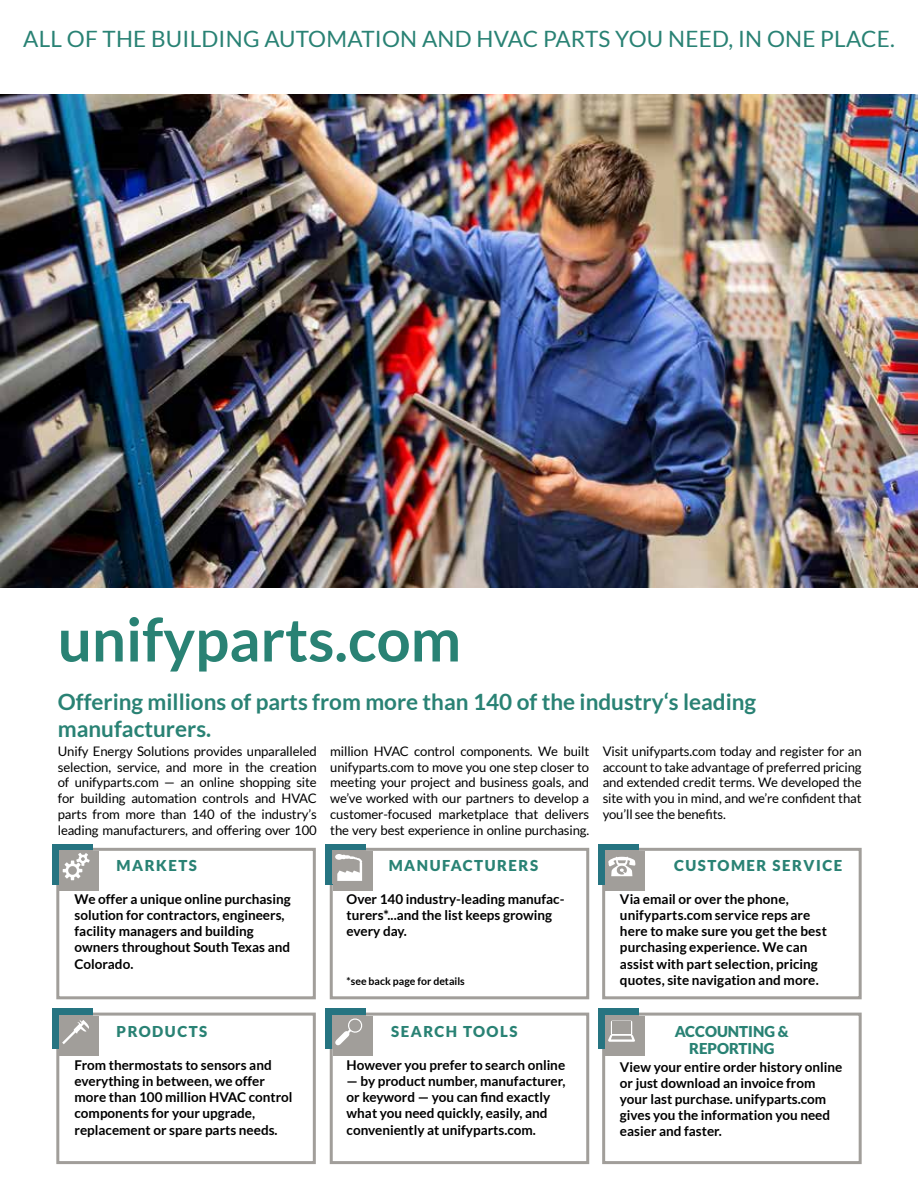
<style>
.page{position:relative;width:918px;height:1188px;background:#fff}
.page>*{position:absolute;margin:0;border:0;box-sizing:border-box;transform-origin:0 0}
.t1{font:700 60px "Lato";color:#298274}
.t2{font:700 22.5px/27px "Lato";color:#298274}
.t3{font:22.5px "Lato";letter-spacing:.01em;color:#298274}
.t4{font:900 15px "Lato";letter-spacing:.1em;color:#298274}
.t5{font:900 15px/16.5px "Lato";color:#298274;text-align:center}
.t6{font:700 13.5px/16.2px "Lato";color:#000}
.t7{font:13.2px/15.8px "Lato";letter-spacing:-.01em;color:#000;text-align:justify}
.t8{font:700 10.5px "Lato";color:#000}
</style>
<div class="page">
<div style="left:56px;top:1013px;width:260px;height:151px;border:3px solid #a19e9a"></div>
<div style="left:56px;top:848px;width:260px;height:151px;border:3px solid #a19e9a"></div>
<div style="left:602px;top:1013px;width:260px;height:151px;border:3px solid #a19e9a"></div>
<div style="left:602px;top:848px;width:260px;height:151px;border:3px solid #a19e9a"></div>
<div style="left:330px;top:1013px;width:259px;height:151px;border:3px solid #a19e9a"></div>
<div style="left:330px;top:848px;width:259px;height:151px;border:3px solid #a19e9a"></div>
<div style="left:53px;top:844px;width:40px;height:40px;background:#267481"></div>
<div style="left:59px;top:851px;width:40px;height:40px;background:#a19e9a"></div>
<svg style="left:326px;top:844px;width:40px;height:40px"></svg>
<div style="left:333px;top:851px;width:40px;height:40px;background:#a19e9a"></div>
<div style="left:598px;top:844px;width:40px;height:40px;background:#267481"></div>
<div style="left:605px;top:851px;width:40px;height:40px;background:#a19e9a"></div>
<div style="left:53px;top:1009px;width:40px;height:40px;background:#267481"></div>
<div style="left:59px;top:1016px;width:40px;height:40px;background:#a19e9a"></div>
<svg style="left:326px;top:1009px;width:40px;height:40px"></svg>
<div style="left:333px;top:1016px;width:40px;height:40px;background:#a19e9a"></div>
<div style="left:598px;top:1009px;width:40px;height:40px;background:#267481"></div>
<div style="left:605px;top:1016px;width:40px;height:40px;background:#a19e9a"></div>
<svg style="left:63px;top:853px;width:27px;height:27px"></svg>
<svg style="left:335px;top:854px;width:27px;height:27px"></svg>
<svg style="left:608px;top:857px;width:27px;height:19px"></svg>
<svg style="left:62px;top:1020px;width:27px;height:24px"></svg>
<svg style="left:335px;top:1018px;width:28px;height:28px"></svg>
<svg style="left:608px;top:1021px;width:27px;height:21px"></svg>
<div style="left:612px;top:1022px;width:19px;height:12px;background:#a19e9a"></div>
<img style="left:0;top:94px;width:918px;height:494px">
<h2 class="t3" style="left:23px;top:27px;width:873px">ALL OF THE BUILDING AUTOMATION AND HVAC PARTS YOU NEED, IN ONE PLACE.</h2>
<h1 class="t1" style="left:58px;top:605px;width:405px">unifyparts.com</h1>
<h2 class="t2" style="left:58px;top:688px;width:700px">Offering millions of parts from more than 140 of the industry‘s leading manufacturers.</h2>
<p class="t7" style="left:58px;top:743px;width:260px">Unify Energy Solutions provides unparalleled selection, service, and more in the creation of unifyparts.com — an online shopping site for building automation controls and HVAC parts from more than 140 of the industry’s leading manufacturers, and offering over 100</p>
<p class="t7" style="left:330px;top:743px;width:260px">million HVAC control components. We built unifyparts.com to move you one step closer to meeting your project and business goals, and we’ve worked with our partners to develop a customer-focused marketplace that delivers the very best experience in online purchasing.</p>
<p class="t7" style="left:603px;top:743px;width:260px">Visit unifyparts.com today and register for an account to take advantage of preferred pricing and extended credit terms. We developed the site with you in mind, and we’re confident that you’ll see the benefits.</p>
<p class="t4" style="left:117px;top:857px;width:82px">MARKETS</p>
<p class="t6" style="left:75px;top:891px;width:218px">We offer a unique online purchasing solution for contractors, engineers, facility managers and building owners throughout South Texas and<br>Colorado.</p>
<p class="t4" style="left:117px;top:1023px;width:92px">PRODUCTS</p>
<p class="t6" style="left:75px;top:1057px;width:220px">From thermostats to sensors and everything in between, we offer more than 100 million HVAC control components for your upgrade, replacement or spare parts needs.</p>
<p class="t4" style="left:389px;top:857px;width:151px">MANUFACTURERS</p>
<p class="t6" style="left:347px;top:891px;width:220px">Over 140 industry-leading manufac&shy;turers*...and the list keeps growing every day.</p>
<p class="t8" style="left:347px;top:975px;width:120px">*see back page for details</p>
<p class="t4" style="left:391px;top:1023px;width:128px">SEARCH TOOLS</p>
<p class="t6" style="left:347px;top:1057px;width:220px">However you prefer to search online</p>
<p class="t6" style="left:347px;top:1073px;width:220px">— by product number, manufacturer, or keyword — you can find exactly what you need quickly, easily, and conveniently at unifyparts.com.</p>
<p class="t4" style="left:674px;top:857px;width:170px">CUSTOMER SERVICE</p>
<p class="t6" style="left:620px;top:891px;width:208px">Via email or over the phone, unifyparts.com service reps are here to make sure you get the best purchasing experience. We can assist with part selection, pricing quotes, site navigation and more.</p>
<p class="t5" style="left:675px;top:1023px;width:116px">ACCOUNTING &amp;<br>REPORTING</p>
<p class="t6" style="left:620px;top:1058px;width:224px">View your entire order history online or just download an invoice from your last purchase. unifyparts.com gives you the information you need easier and faster.</p>
</div>
